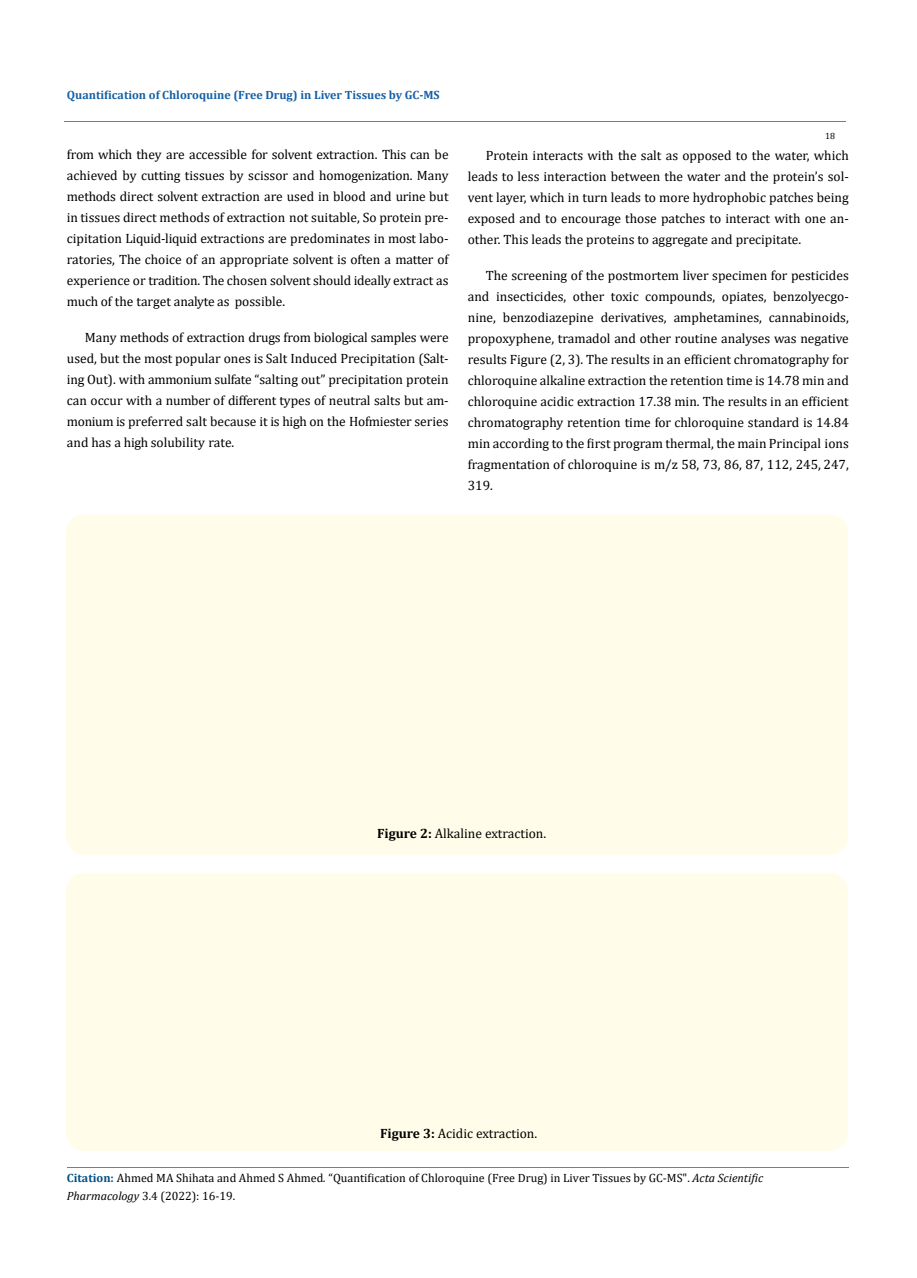
<style>
.page{position:relative;width:917px;height:1278px;background:#fff}
.page>*{position:absolute;margin:0;border:0;box-sizing:border-box;transform-origin:0 0}
.t1{font:13.5px/21px "Cambria";color:#000;text-align:justify}
.t2{font:12px/18px "Cambria";color:#000}
.t3{font:700 12px "Cambria";color:#1560a6}
.t4{font:9px "Cambria";color:#000}
.s1{font-weight:700}
.s2{font-weight:700;color:#035089}
.s3{font-style:italic}
</style>
<div class="page">
<div style="left:66px;top:514px;width:782px;height:341px;background:#fffde9;border-radius:18px"></div>
<div style="left:66px;top:873px;width:782px;height:278px;background:#fffde9;border-radius:18px"></div>
<hr style="left:64px;top:121px;width:781px;height:1px;background:#e05d1a">
<hr style="left:67px;top:1167px;width:781px;height:1px;background:#e05d1a">
<p class="t3" style="left:67px;top:87px;width:374px">Quantification of Chloroquine (Free Drug) in Liver Tissues by GC-MS</p>
<p class="t1" style="left:67px;top:144px;width:383px">from which they are accessible for solvent extraction. This can be achieved by cutting tissues by scissor and homogenization. Many methods direct solvent extraction are used in blood and urine but in tissues direct methods of extraction not suitable, So protein pre&shy;cipitation Liquid-liquid extractions are predominates in most labo&shy;ratories, The choice of an appropriate solvent is often a matter of experience or tradition. The chosen solvent should ideally extract as much of the target analyte as possible.</p>
<p class="t1" style="left:67px;top:327px;width:383px;text-indent:18px">Many methods of extraction drugs from biological samples were used, but the most popular ones is Salt Induced Precipitation (Salt&shy;ing Out). with ammonium sulfate “salting out” precipitation protein can occur with a number of different types of neutral salts but am&shy;monium is preferred salt because it is high on the Hofmiester series and has a high solubility rate.</p>
<p class="t4" style="left:825px;top:131px;width:11px">18</p>
<p class="t1" style="left:468px;top:145px;width:382px;text-indent:18px">Protein interacts with the salt as opposed to the water, which leads to less interaction between the water and the protein’s sol&shy;vent layer, which in turn leads to more hydrophobic patches being exposed and to encourage those patches to interact with one an&shy;other. This leads the proteins to aggregate and precipitate.</p>
<p class="t1" style="left:468px;top:265px;width:382px;text-indent:18px">The screening of the postmortem liver specimen for pesticides and insecticides, other toxic compounds, opiates, benzolyecgo&shy;nine, benzodiazepine derivatives, amphetamines, cannabinoids, propoxyphene, tramadol and other routine analyses was negative results Figure (2, 3). The results in an efficient chromatography for chloroquine alkaline extraction the retention time is 14.78 min and chloroquine acidic extraction 17.38 min. The results in an efficient chromatography retention time for chloroquine standard is 14.84 min according to the first program thermal, the main Principal ions fragmentation of chloroquine is m/z 58, 73, 86, 87, 112, 245, 247, 319.</p>
<p class="t1" style="left:377px;top:823px;width:171px"><span class="s1">Figure 2:</span> Alkaline extraction.</p>
<p class="t1" style="left:380px;top:1123px;width:159px"><span class="s1">Figure 3:</span> Acidic extraction.</p>
<p class="t2" style="left:67px;top:1169px;width:697px"><span class="s2">Citation:</span> Ahmed MA Shihata and Ahmed S Ahmed<span class="s3">.</span> “Quantification of Chloroquine (Free Drug) in Liver Tissues by GC-MS". <span class="s3">Acta Scientific<br>Pharmacology</span> 3.4 (2022): 16-19.</p>
</div>
